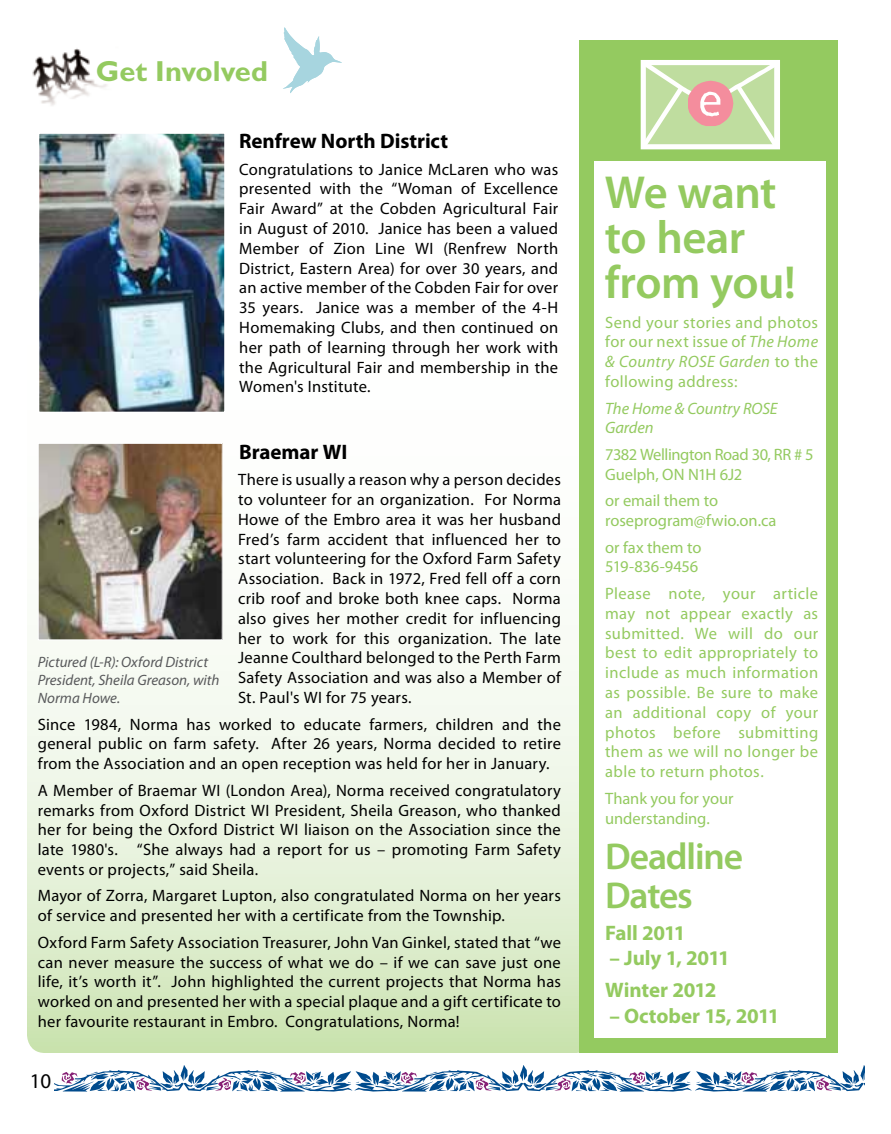
<style>
.page{position:relative;width:891px;height:1134px;background:#fff}
.page>*{position:absolute;margin:0;border:0;box-sizing:border-box;transform-origin:0 0}
.t1{font:600 46.5px/45px "Myriad Pro";letter-spacing:-.015em;color:#94ca60}
.t2{font:600 37.5px/39px "Myriad Pro";letter-spacing:-.03em;color:#94ca60}
.t3{font:700 28.95px "Gill Sans Std";color:#94ca60}
.t4{font:700 21px/32px "Myriad Pro";letter-spacing:-.005em;color:#94ca60}
.t5{font:700 21px "Myriad Pro";letter-spacing:-.005em;color:#000}
.t6{font:700 21px "Myriad Pro";letter-spacing:-.025em;color:#94ca60}
.t7{font:21px "Myriad Pro";color:#000}
.t8{font:16.5px/19.8px "Myriad Pro";letter-spacing:.015em;color:#000;text-align:justify}
.t9{font:16.5px/19.8px "Myriad Pro";letter-spacing:.005em;color:#94ca60}
.t10{font:16.5px/19.8px "Myriad Pro";letter-spacing:-.02em;color:#94ca60}
.t11{font:italic 16.5px/19.8px "Myriad Pro";letter-spacing:-.005em;color:#94ca60}
.t12{font:italic 15px/18px "Myriad Pro";letter-spacing:-.005em;color:#58595b}
.s1{font-style:italic}
</style>
<div class="page">
<svg style="left:27px;top:640px;width:552px;height:413px"></svg>
<svg style="left:54px;top:1065px;width:810px;height:27px"></svg>
<div style="left:579px;top:41px;width:258px;height:1012px;background:#94ca60"></div>
<div style="left:594px;top:161px;width:231px;height:876px;background:#fff"></div>
<img style="left:32px;top:48px;width:75px;height:58px">
<img style="left:40px;top:134px;width:184px;height:277px">
<div style="left:38px;top:132px;width:188px;height:281px;border:1px solid #fff"></div>
<img style="left:40px;top:445px;width:181px;height:193px">
<div style="left:38px;top:443px;width:185px;height:197px;border:1px solid #fff"></div>
<svg style="left:641px;top:60px;width:139px;height:89px;background:#d6ddb9"></svg>
<svg style="left:283px;top:27px;width:59px;height:66px"></svg>
<h3 class="t3" style="left:96px;top:54px;width:174px">Get Involved</h3>
<p class="t5" style="left:239px;top:127px;width:210px">Renfrew North District</p>
<p class="t8" style="left:239px;top:159px;width:321px">Congratulations to Janice McLaren who was presented with the “Woman of Excellence Fair Award” at the Cobden Agricultural Fair in August of 2010. Janice has been a valued Member of Zion Line WI (Renfrew North District, Eastern Area) for over 30 years, and an active member of the Cobden Fair for over 35 years. Janice was a member of the 4-H Homemaking Clubs, and then continued on her path of learning through her work with the Agricultural Fair and membership in the Women's Institute.</p>
<p class="t5" style="left:239px;top:438px;width:110px">Braemar WI</p>
<p class="t8" style="left:238px;top:470px;width:324px">There is usually a reason why a person decides to volunteer for an organization. For Norma Howe of the Embro area it was her husband Fred’s farm accident that influenced her to start volunteering for the Oxford Farm Safety Association. Back in 1972, Fred fell off a corn crib roof and broke both knee caps. Norma also gives her mother credit for influencing her to work for this organization. The late Jeanne Coulthard belonged to the Perth Farm Safety Association and was also a Member of St. Paul's WI for 75 years.</p>
<p class="t8" style="left:38px;top:714px;width:525px">Since 1984, Norma has worked to educate farmers, children and the general public on farm safety. After 26 years, Norma decided to retire from the Association and an open reception was held for her in January.</p>
<p class="t8" style="left:38px;top:780px;width:525px">A Member of Braemar WI (London Area), Norma received congratulatory remarks from Oxford District WI President, Sheila Greason, who thanked her for being the Oxford District WI liaison on the Association since the late 1980's. “She always had a report for us – promoting Farm Safety events or projects,” said Sheila.</p>
<p class="t8" style="left:38px;top:886px;width:525px">Mayor of Zorra, Margaret Lupton, also congratulated Norma on her years of service and presented her with a certificate from the Township.</p>
<p class="t8" style="left:38px;top:932px;width:525px">Oxford Farm Safety Association Treasurer, John Van Ginkel, stated that “we can never measure the success of what we do – if we can save just one life, it’s worth it”. John highlighted the current projects that Norma has worked on and presented her with a special plaque and a gift certificate to her favourite restaurant in Embro. Congratulations, Norma!</p>
<p class="t12" style="left:38px;top:653px;width:183px">Pictured (L-R): Oxford District<br>President, Sheila Greason, with<br>Norma Howe.</p>
<p class="t7" style="left:30px;top:1068px;width:23px">10</p>
<h1 class="t1" style="left:605px;top:168px;width:192px">We want to hear from you!</h1>
<p class="t9" style="left:605px;top:312px;width:215px;text-align:justify">Send your stories and photos for our next issue of <span class="s1">The Home &amp; Country ROSE Garden</span> to the following address:</p>
<p class="t11" style="left:605px;top:398px;width:174px">The Home &amp; Country ROSE<br>Garden</p>
<p class="t10" style="left:605px;top:444px;width:210px">7382 Wellington Road 30, RR # 5<br>Guelph, ON N1H 6J2</p>
<p class="t9" style="left:605px;top:491px;width:173px">or email them to roseprogram@fwio.on.ca</p>
<p class="t9" style="left:605px;top:537px;width:98px">or fax them to<br>519-836-9456</p>
<p class="t9" style="left:605px;top:583px;width:215px;text-align:justify">Please note, your article may not appear exactly as submitted. We will do our best to edit appropriately to include as much information as possible. Be sure to make an additional copy of your photos before submitting them as we will no longer be able to return photos.</p>
<p class="t9" style="left:605px;top:788px;width:130px">Thank you for your understanding.</p>
<h2 class="t2" style="left:605px;top:836px;width:140px">Deadline<br>Dates</h2>
<p class="t6" style="left:605px;top:919px;width:82px">Fall 2011</p>
<p class="t4" style="left:605px;top:942px;width:126px">– July 1, 2011<br>Winter 2012</p>
<p class="t4" style="left:609px;top:999px;width:171px">– October 15, 2011</p>
</div>
